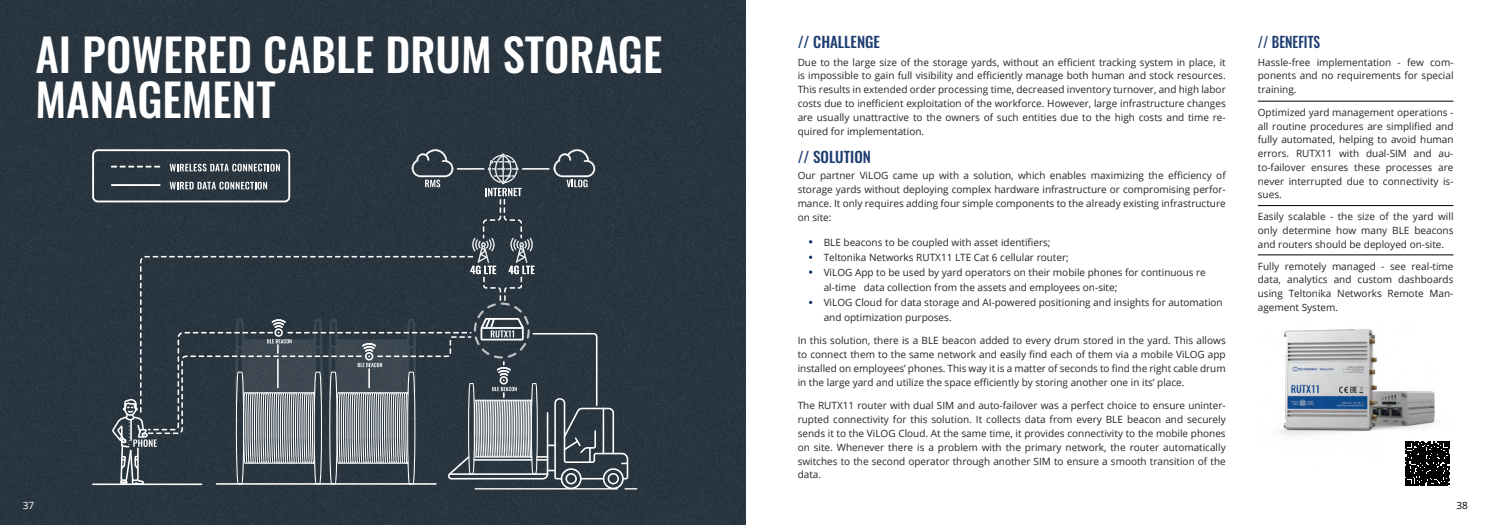
<style>
.page{position:relative;width:1489px;height:525px;background:#fff}
.page>*{position:absolute;margin:0;border:0;box-sizing:border-box;transform-origin:0 0}
.t1{font:500 45px/45px "Oswald";color:#fff}
.t2{font:500 15px "Oswald";color:#1d3d70}
.t3{font:500 15px "Oswald";color:#1d3d70;scale:.9 1}
.t4{font:10px/13.8px "Open Sans";color:#242424;text-align:justify}
.t5{font:10px "Open Sans";color:#fff}
.t6{font:10px "Open Sans";color:#000}
</style>
<div class="page">
<div style="left:0;top:0;width:745px;height:524px;background:#28353f"></div>
<hr style="left:1257px;top:101px;width:196px;height:1px;background:#000">
<hr style="left:1257px;top:205px;width:196px;height:1px;background:#000">
<hr style="left:1257px;top:254px;width:196px;height:1px;background:#000">
<svg style="left:92px;top:149px;width:545px;height:340px;background:#3e4a53"></svg>
<svg style="left:1405px;top:473px;width:44px;height:12px"></svg>
<img style="left:1279px;top:328px;width:171px;height:145px">
<h1 class="t1" style="left:35px;top:35px;width:628px">AI POWERED CABLE DRUM STORAGE<br>MANAGEMENT</h1>
<h2 class="t2" style="left:797px;top:34px;width:84px">// CHALLENGE</h2>
<h2 class="t3" style="left:1257px;top:34px;width:71px">// BENEFITS</h2>
<h2 class="t2" style="left:797px;top:149px;width:75px">// SOLUTION</h2>
<p class="t4" style="left:797px;top:55px;width:429px">Due to the large size of the storage yards, without an efficient tracking system in place, it is impossible to gain full visibility and efficiently manage both human and stock resources.<br>This results in extended order processing time, decreased inventory turnover, and high labor costs due to inefficient exploitation of the workforce. However, large infrastructure changes are usually unattractive to the owners of such entities due to the high costs and time re&shy;quired for implementation.</p>
<p class="t4" style="left:797px;top:168px;width:429px">Our partner ViLOG came up with a solution, which enables maximizing the efficiency of storage yards without deploying complex hardware infrastructure or compromising perfor&shy;mance. It only requires adding four simple components to the already existing infrastructure on site:</p>
<p class="t4" style="left:823px;top:234px;width:400px;line-height:15px;text-align:left">BLE beacons to be coupled with asset identifiers;<br>Teltonika Networks RUTX11 LTE Cat 6 cellular router;<br>ViLOG App to be used by yard operators on their mobile phones for continuous re al-time data collection from the assets and employees on-site;<br>ViLOG Cloud for data storage and AI-powered positioning and insights for automation and optimization purposes.</p>
<p class="t4" style="left:797px;top:333px;width:429px">In this solution, there is a BLE beacon added to every drum stored in the yard. This allows to connect them to the same network and easily find each of them via a mobile ViLOG app installed on employees’ phones. This way it is a matter of seconds to find the right cable drum in the large yard and utilize the space efficiently by storing another one in its’ place.</p>
<p class="t4" style="left:797px;top:398px;width:429px">The RUTX11 router with dual SIM and auto-failover was a perfect choice to ensure uninter&shy;rupted connectivity for this solution. It collects data from every BLE beacon and securely sends it to the ViLOG Cloud. At the same time, it provides connectivity to the mobile phones on site. Whenever there is a problem with the primary network, the router automatically switches to the second operator through another SIM to ensure a smooth transition of the data.</p>
<p class="t4" style="left:1257px;top:55px;width:197px">Hassle-free implementation - few com&shy;ponents and no requirements for special training.</p>
<p class="t4" style="left:1257px;top:105px;width:197px">Optimized yard management operations - all routine procedures are simplified and fully automated, helping to avoid human errors. RUTX11 with dual-SIM and au&shy;to-failover ensures these processes are never interrupted due to connectivity is&shy;sues.</p>
<p class="t4" style="left:1257px;top:209px;width:197px">Easily scalable - the size of the yard will only determine how many BLE beacons and routers should be deployed on-site.</p>
<p class="t4" style="left:1257px;top:259px;width:197px">Fully remotely managed - see real-time data, analytics and custom dashboards using Teltonika Networks Remote Man&shy;agement System.</p>
<p class="t5" style="left:23px;top:498px;width:13px">37</p>
<p class="t6" style="left:1456px;top:498px;width:13px">38</p>
</div>
